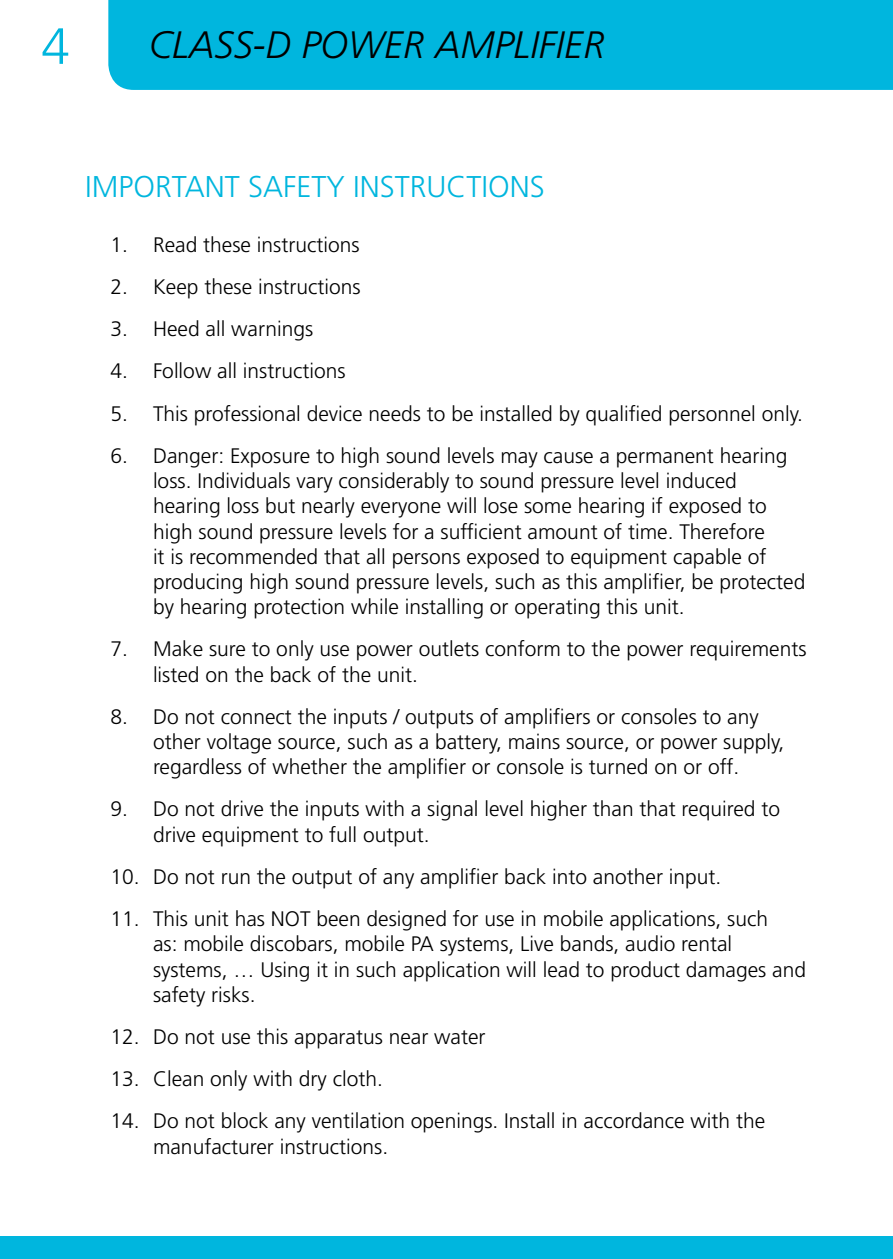
<style>
.page{position:relative;width:893px;height:1259px;background:#fff}
.page>*{position:absolute;margin:0;border:0;box-sizing:border-box;transform-origin:0 0}
.t1{font:300 51px "Frutiger LT Std";color:#00b6de}
.t2{font:italic 300 38.1px "Frutiger LT Std";color:#000}
.t3{font:300 30px "Frutiger LT Std";color:#00b6de}
.t4{font:300 21px/25.2px "Frutiger LT Std";color:#000}
</style>
<div class="page">
<div style="left:108px;top:0;width:785px;height:90px;background:#00b6de"></div>
<div style="left:0;top:1236px;width:893px;height:23px;background:#00b6de"></div>
<h1 class="t1" style="left:41px;top:17px;width:30px">4</h1>
<h2 class="t2" style="left:149px;top:23px;width:457px">CLASS-D POWER AMPLIFIER</h2>
<h3 class="t3" style="left:85px;top:170px;width:461px">IMPORTANT SAFETY INSTRUCTIONS</h3>
<p class="t4" style="left:110px;top:232px;width:251px">1. Read these instructions</p>
<p class="t4" style="left:110px;top:274px;width:252px">2. Keep these instructions</p>
<p class="t4" style="left:110px;top:317px;width:204px">3. Heed all warnings</p>
<p class="t4" style="left:110px;top:359px;width:237px">4. Follow all instructions</p>
<p class="t4" style="left:110px;top:401px;width:694px">5. This professional device needs to be installed by qualified personnel only.</p>
<p class="t4" style="left:153px;top:443px;width:654px;text-indent:-43px">6. Danger: Exposure to high sound levels may cause a permanent hearing loss. Individuals vary considerably to sound pressure level induced hearing loss but nearly everyone will lose some hearing if exposed to high sound pressure levels for a sufficient amount of time. Therefore<br>it is recommended that all persons exposed to equipment capable of producing high sound pressure levels, such as this amplifier, be protected by hearing protection while installing or operating this unit.</p>
<p class="t4" style="left:153px;top:637px;width:655px;text-indent:-43px">7. Make sure to only use power outlets conform to the power requirements listed on the back of the unit.</p>
<p class="t4" style="left:153px;top:704px;width:633px;text-indent:-43px">8. Do not connect the inputs / outputs of amplifiers or consoles to any other voltage source, such as a battery, mains source, or power supply, regardless of whether the amplifier or console is turned on or off.</p>
<p class="t4" style="left:153px;top:797px;width:629px;text-indent:-43px">9. Do not drive the inputs with a signal level higher than that required to drive equipment to full output.</p>
<p class="t4" style="left:110px;top:864px;width:612px">10. Do not run the output of any amplifier back into another input.</p>
<p class="t4" style="left:153px;top:906px;width:655px;text-indent:-43px">11. This unit has NOT been designed for use in mobile applications, such<br>as: mobile discobars, mobile PA systems, Live bands, audio rental systems, … Using it in such application will lead to product damages and safety risks.</p>
<p class="t4" style="left:110px;top:1024px;width:377px">12. Do not use this apparatus near water</p>
<p class="t4" style="left:110px;top:1066px;width:274px">13. Clean only with dry cloth.</p>
<p class="t4" style="left:153px;top:1109px;width:614px;text-indent:-43px">14. Do not block any ventilation openings. Install in accordance with the manufacturer instructions.</p>
</div>
